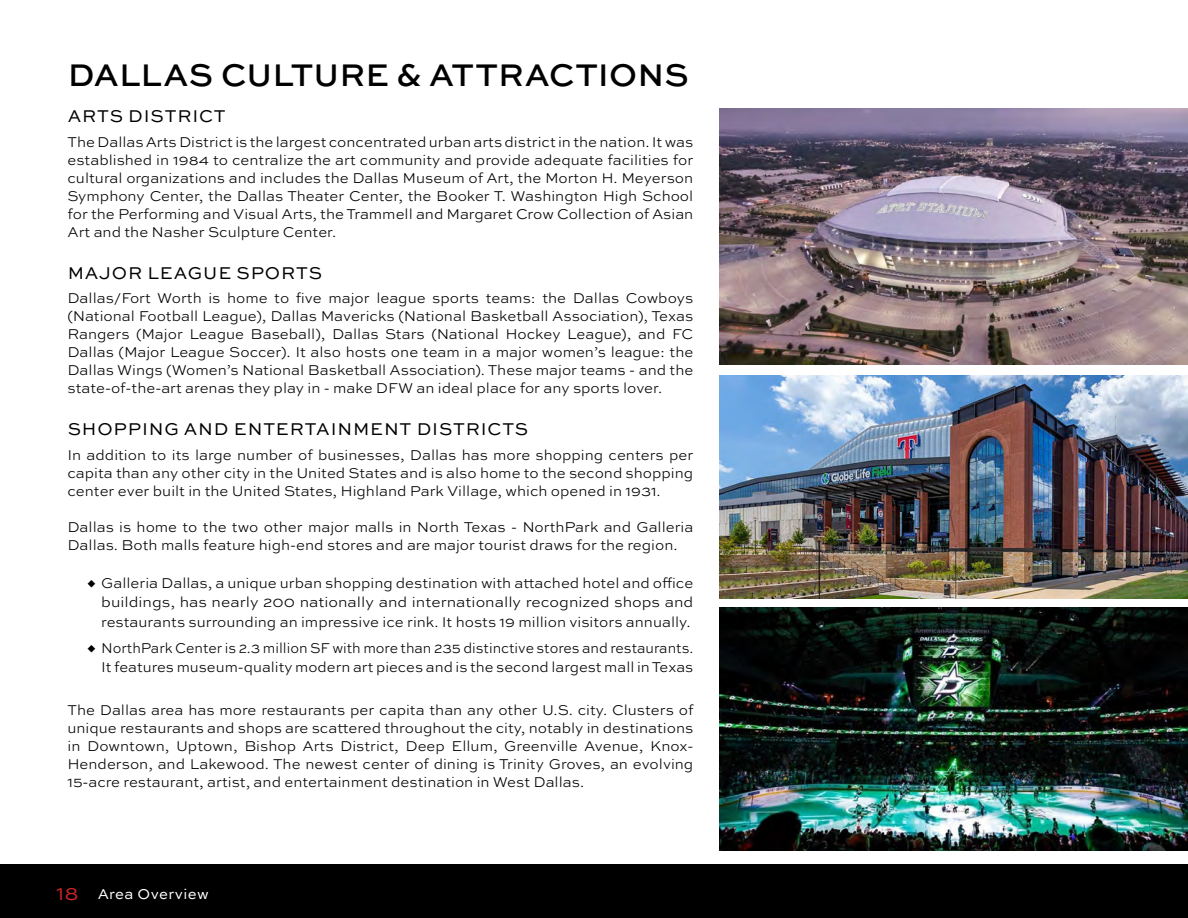
<style>
.page{position:relative;width:1188px;height:918px;background:#fff}
.page>*{position:absolute;margin:0;border:0;box-sizing:border-box;transform-origin:0 0}
.t1{font:500 33px "Sweet Sans Pro";letter-spacing:.005em;color:#000}
.t2{font:18px "Sweet Sans Pro";letter-spacing:.045em;color:#000}
.t3{font:300 15px/18px "Sweet Sans Pro";color:#000;text-align:justify}
.t4{font:300 15px/19.5px "Sweet Sans Pro";color:#000;text-align:right;scale:.94 1}
.t5{font:15px "Sweet Sans Pro";letter-spacing:.025em;color:#fff}
.s1{font-family:"Proxima Nova";font-weight:400}
.s2{font-size:18px;color:#d2232a}
</style>
<div class="page">
<div style="left:0;top:864px;width:1188px;height:54px;background:#000"></div>
<img style="left:719px;top:108px;width:469px;height:257px">
<img style="left:719px;top:608px;width:469px;height:243px">
<img style="left:719px;top:375px;width:469px;height:223px">
<h1 class="t1" style="left:68px;top:51px;width:623px">DALLAS CULTURE &amp; ATTRACTIONS</h1>
<p class="t2" style="left:68px;top:103px;width:160px">ARTS DISTRICT</p>
<p class="t3" style="left:68px;top:132px;width:627px">The Dallas Arts District is the largest concentrated urban arts district in the nation. It was established in 1984 to centralize the art community and provide adequate facilities for cultural organizations and includes the Dallas Museum of Art, the Morton H. Meyerson Symphony Center, the Dallas Theater Center, the Booker T. Washington High School for the Performing and Visual Arts, the Trammell and Margaret Crow Collection of Asian Art and the Nasher Sculpture Center.</p>
<p class="t2" style="left:68px;top:260px;width:256px">MAJOR LEAGUE SPORTS</p>
<p class="t3" style="left:68px;top:289px;width:627px">Dallas/Fort Worth is home to five major league sports teams: the Dallas Cowboys (National Football League), Dallas Mavericks (National Basketball Association), Texas Rangers (Major League Baseball), Dallas Stars (National Hockey League), and FC Dallas (Major League Soccer). It also hosts one team in a major women’s league: the Dallas Wings (Women’s National Basketball Association). These major teams - and the state-of-the-art arenas they play in - make DFW an ideal place for any sports lover.</p>
<p class="t2" style="left:68px;top:416px;width:462px">SHOPPING AND ENTERTAINMENT DISTRICTS</p>
<p class="t3" style="left:68px;top:446px;width:627px">In addition to its large number of businesses, Dallas has more shopping centers per capita than any other city in the United States and is also home to the second shopping center ever built in the United States, Highland Park Village, which opened in 1931.</p>
<p class="t3" style="left:68px;top:518px;width:627px">Dallas is home to the two other major malls in North Texas - NorthPark and Galleria<br>Dallas. Both malls feature high-end stores and are major tourist draws for the region.</p>
<p class="t3" style="left:101px;top:572px;width:594px;line-height:19.5px;text-indent:-14px"><span class="s1">♦</span> Galleria Dallas, a unique urban shopping destination with attached hotel and office buildings, has nearly 200 nationally and internationally recognized shops and restaurants surrounding an impressive ice rink. It hosts 19 million visitors annually.</p>
<p class="t4" style="left:88px;top:638px;width:646px"><span class="s1">♦</span> NorthPark Center is 2.3 million SF with more than 235 distinctive stores and restaurants.<br>It features museum-quality modern art pieces and is the second largest mall in Texas</p>
<p class="t3" style="left:68px;top:701px;width:627px">The Dallas area has more restaurants per capita than any other U.S. city. Clusters of unique restaurants and shops are scattered throughout the city, notably in destinations in Downtown, Uptown, Bishop Arts District, Deep Ellum, Greenville Avenue, Knox-Henderson, and Lakewood. The newest center of dining is Trinity Groves, an evolving 15-acre restaurant, artist, and entertainment destination in West Dallas.</p>
<p class="t5" style="left:57px;top:883px;width:154px"><span class="s2">18</span> Area Overview</p>
</div>
